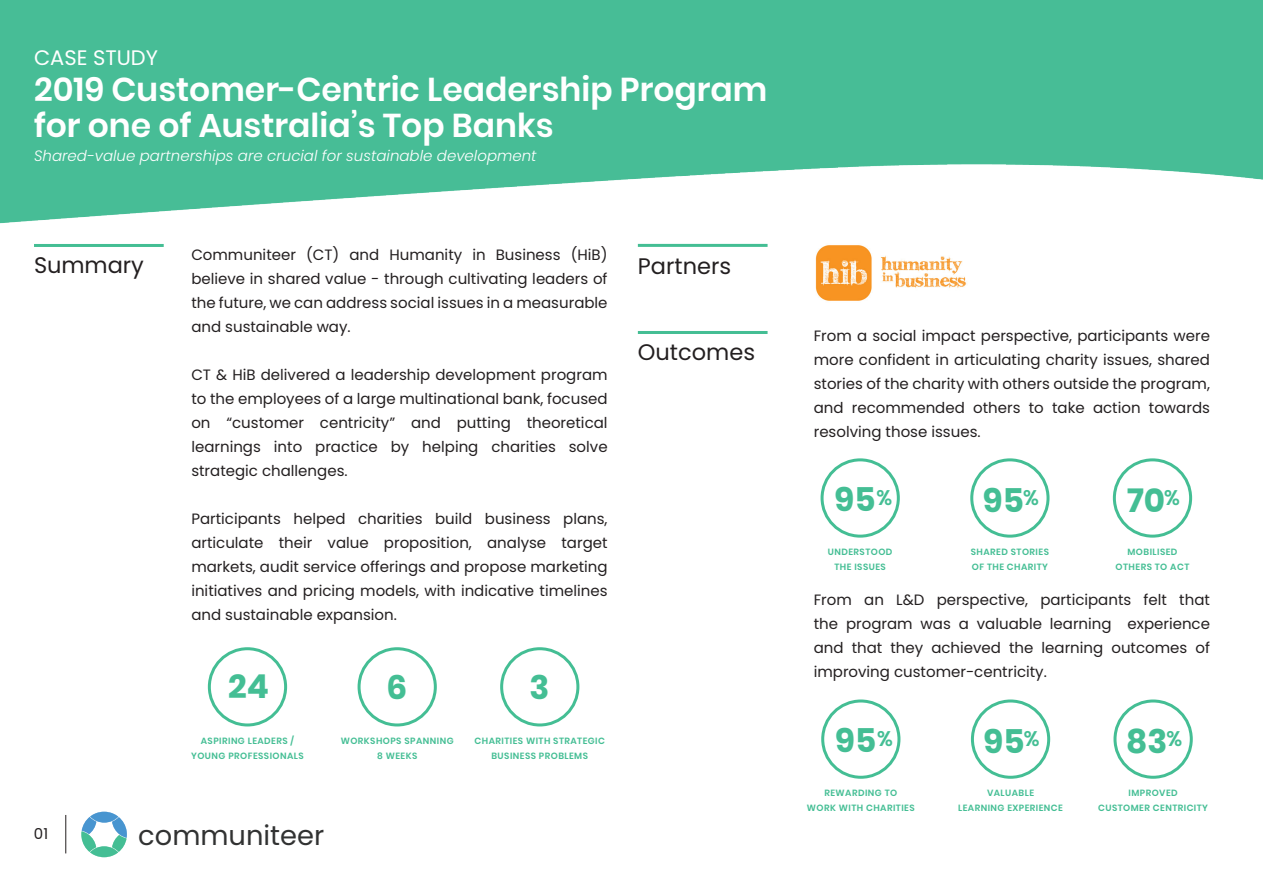
<style>
.page{position:relative;width:1263px;height:893px;background:#fff}
.page>*{position:absolute;margin:0;border:0;box-sizing:border-box;transform-origin:0 0}
.t1{font:600 33px "Poppins";color:#fff}
.t2{font:700 33px "Poppins";color:#44be94}
.t3{font:27.3px "Poppins";color:#313232}
.t4{font:22.5px "Poppins";color:#231f20}
.t5{font:21px "Poppins";color:#fff}
.t6{font:600 21px "Poppins";color:#44be94}
.t7{font:15px/24px "Poppins";color:#231f20;text-align:justify}
.t8{font:italic 300 15px "Poppins";color:#fff}
.t9{font:600 9px/15px "Poppins";letter-spacing:.05em;color:#44be94;text-align:center}
</style>
<div class="page">
<img style="left:0;top:0;width:1263px;height:224px">
<svg style="left:81px;top:811px;width:46px;height:47px"></svg>
<hr style="left:65px;top:815px;width:1px;height:38px;background:#231f20">
<hr style="left:638px;top:244px;width:129px;height:3px;background:#44be94">
<hr style="left:34px;top:244px;width:130px;height:3px;background:#44be94">
<img style="left:815px;top:245px;width:152px;height:56px">
<hr style="left:638px;top:331px;width:129px;height:3px;background:#44be94">
<div style="left:821px;top:699px;width:79px;height:80px;border:3px solid #44be94;border-radius:50%"></div>
<div style="left:971px;top:699px;width:79px;height:80px;border:3px solid #44be94;border-radius:50%"></div>
<div style="left:1113px;top:699px;width:80px;height:80px;border:3px solid #44be94;border-radius:50%"></div>
<div style="left:820px;top:458px;width:80px;height:80px;border:3px solid #44be94;border-radius:50%"></div>
<div style="left:970px;top:458px;width:79px;height:80px;border:3px solid #44be94;border-radius:50%"></div>
<div style="left:1113px;top:458px;width:79px;height:80px;border:3px solid #44be94;border-radius:50%"></div>
<div style="left:208px;top:647px;width:79px;height:79px;border:3px solid #44be94;border-radius:50%"></div>
<div style="left:358px;top:647px;width:79px;height:79px;border:3px solid #44be94;border-radius:50%"></div>
<div style="left:500px;top:647px;width:79px;height:79px;border:3px solid #44be94;border-radius:50%"></div>
<p class="t5" style="left:34px;top:45px;width:126px">CASE STUDY</p>
<p class="t1" style="left:34px;top:70px;width:735px">2019 Customer-Centric Leadership Program</p>
<p class="t1" style="left:34px;top:106px;width:521px">for one of Australia’s Top Banks</p>
<p class="t8" style="left:34px;top:147px;width:504px">Shared-value partnerships are crucial for sustainable development</p>
<p class="t7" style="left:191px;top:243px;width:418px">Communiteer (CT) and Humanity in Business (HiB) believe in shared value - through cultivating leaders of the future, we can address social issues in a measurable and sustainable way.</p>
<p class="t7" style="left:191px;top:363px;width:418px">CT &amp; HiB delivered a leadership development program to the employees of a large multinational bank, focused on “customer centricity” and putting theoretical learnings into practice by helping charities solve strategic challenges.</p>
<p class="t7" style="left:191px;top:507px;width:418px">Participants helped charities build business plans, articulate their value proposition, analyse target markets, audit service offerings and propose marketing initiatives and pricing models, with indicative timelines and sustainable expansion.</p>
<p class="t4" style="left:34px;top:252px;width:111px">Summary</p>
<p class="t4" style="left:638px;top:253px;width:95px">Partners</p>
<p class="t4" style="left:638px;top:339px;width:119px">Outcomes</p>
<p class="t7" style="left:34px;top:822px;width:16px">01</p>
<p class="t2" style="left:228px;top:667px;width:42px">24</p>
<p class="t9" style="left:201px;top:733px;width:95px">ASPIRING LEADERS /</p>
<p class="t9" style="left:191px;top:748px;width:114px">YOUNG PROFESSIONALS</p>
<p class="t2" style="left:386px;top:668px;width:22px">6</p>
<p class="t9" style="left:341px;top:733px;width:114px">WORKSHOPS SPANNING</p>
<p class="t9" style="left:377px;top:748px;width:42px">8 WEEKS</p>
<p class="t2" style="left:529px;top:668px;width:21px">3</p>
<p class="t9" style="left:474px;top:733px;width:132px">CHARITIES WITH STRATEGIC<br>BUSINESS PROBLEMS</p>
<h2 class="t3" style="left:138px;top:819px;width:188px">communiteer</h2>
<p class="t7" style="left:814px;top:324px;width:398px">From a social impact perspective, participants were more confident in articulating charity issues, shared stories of the charity with others outside the program, and recommended others to take action towards resolving those issues.</p>
<p class="t2" style="left:835px;top:480px;width:43px">95</p>
<p class="t9" style="left:828px;top:545px;width:66px">UNDERSTOOD</p>
<p class="t9" style="left:834px;top:560px;width:53px">THE ISSUES</p>
<p class="t6" style="left:876px;top:485px;width:17px">%</p>
<p class="t2" style="left:983px;top:481px;width:43px">95</p>
<p class="t6" style="left:1023px;top:485px;width:17px">%</p>
<p class="t9" style="left:971px;top:545px;width:80px">SHARED STORIES</p>
<p class="t9" style="left:972px;top:560px;width:78px">OF THE CHARITY</p>
<p class="t2" style="left:1127px;top:481px;width:40px">70</p>
<p class="t6" style="left:1164px;top:485px;width:17px">%</p>
<p class="t9" style="left:1127px;top:545px;width:51px">MOBILISED</p>
<p class="t9" style="left:1115px;top:560px;width:75px">OTHERS TO ACT</p>
<p class="t7" style="left:814px;top:588px;width:398px">From an L&amp;D perspective, participants felt that the program was a valuable learning experience and that they achieved the learning outcomes of improving customer-centricity.</p>
<p class="t2" style="left:835px;top:721px;width:43px">95</p>
<p class="t9" style="left:824px;top:786px;width:74px">REWARDING TO</p>
<p class="t9" style="left:807px;top:801px;width:109px">WORK WITH CHARITIES</p>
<p class="t6" style="left:877px;top:726px;width:17px">%</p>
<p class="t2" style="left:984px;top:722px;width:43px">95</p>
<p class="t6" style="left:1024px;top:727px;width:17px">%</p>
<p class="t9" style="left:987px;top:786px;width:49px">VALUABLE</p>
<p class="t9" style="left:958px;top:801px;width:106px">LEARNING EXPERIENCE</p>
<p class="t2" style="left:1126px;top:722px;width:43px">83</p>
<p class="t6" style="left:1166px;top:727px;width:17px">%</p>
<p class="t9" style="left:1128px;top:786px;width:51px">IMPROVED</p>
<p class="t9" style="left:1098px;top:801px;width:111px">CUSTOMER CENTRICITY</p>
</div>
